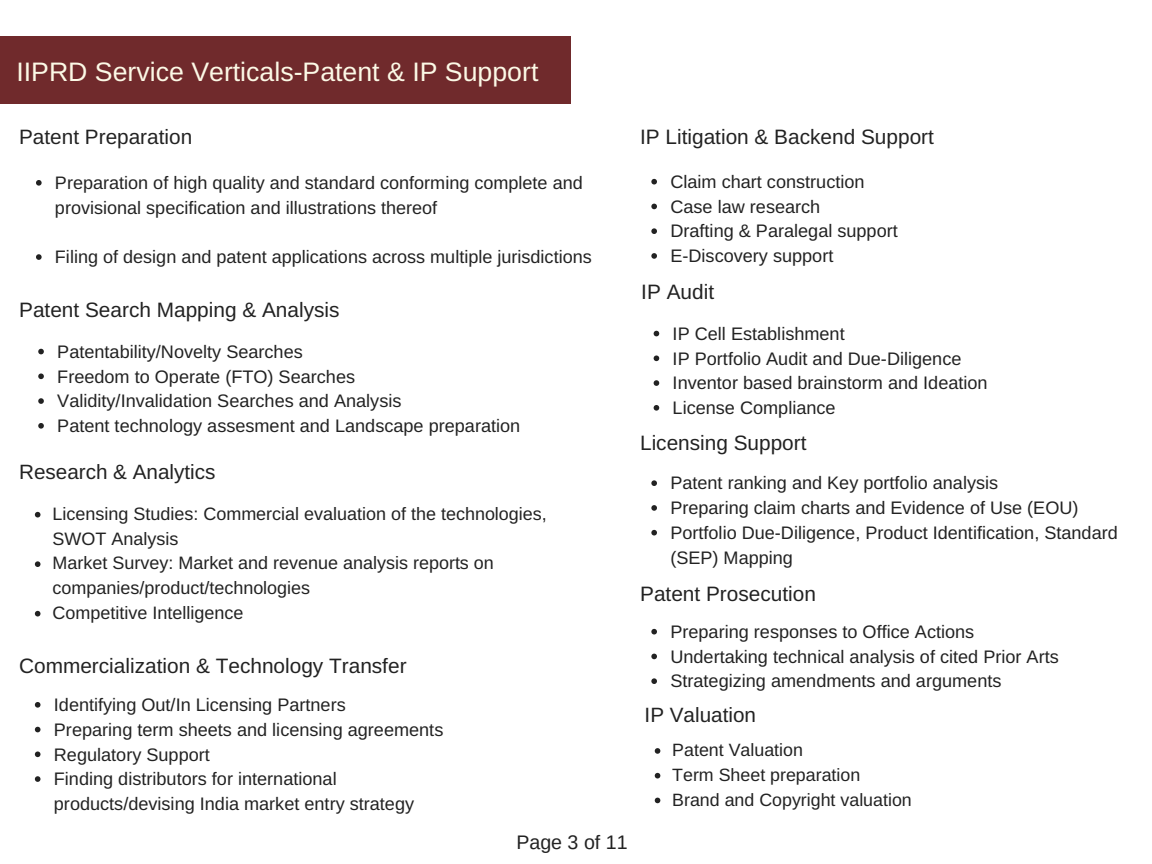
<style>
.page{position:relative;width:1152px;height:864px;background:#fff}
.page>*{position:absolute;margin:0;border:0;box-sizing:border-box;transform-origin:0 0}
.t1{font:26.7px "Arimo";color:#fcf9e6}
.t2{font:20.85px "Arimo";color:#222}
.t3{font:20.7px "Arimo";color:#222}
.t4{font:19.65px "Arimo";color:#222}
.t5{font:18.15px/24.8px "Arimo";color:#222}
.t6{font:18px/24.8px "Arimo";color:#222}
.t7{font:17.85px/24.8px "Arimo";color:#222}
</style>
<div class="page">
<div style="left:0;top:36px;width:570px;height:67px;background:#702a2c"></div>
<svg style="left:36px;top:180px;width:6px;height:6px"></svg>
<svg style="left:36px;top:254px;width:6px;height:6px"></svg>
<svg style="left:38px;top:349px;width:6px;height:5px"></svg>
<svg style="left:38px;top:374px;width:6px;height:5px"></svg>
<svg style="left:38px;top:398px;width:6px;height:6px"></svg>
<svg style="left:38px;top:423px;width:6px;height:6px"></svg>
<svg style="left:651px;top:629px;width:6px;height:5px"></svg>
<svg style="left:651px;top:654px;width:6px;height:5px"></svg>
<svg style="left:651px;top:678px;width:6px;height:6px"></svg>
<svg style="left:651px;top:179px;width:6px;height:5px"></svg>
<svg style="left:651px;top:204px;width:6px;height:5px"></svg>
<svg style="left:651px;top:228px;width:6px;height:6px"></svg>
<svg style="left:651px;top:253px;width:6px;height:6px"></svg>
<svg style="left:651px;top:480px;width:6px;height:6px"></svg>
<svg style="left:651px;top:505px;width:6px;height:6px"></svg>
<svg style="left:651px;top:530px;width:6px;height:6px"></svg>
<svg style="left:654px;top:331px;width:5px;height:5px"></svg>
<svg style="left:654px;top:356px;width:5px;height:5px"></svg>
<svg style="left:654px;top:380px;width:5px;height:6px"></svg>
<svg style="left:654px;top:405px;width:5px;height:6px"></svg>
<svg style="left:35px;top:702px;width:5px;height:6px"></svg>
<svg style="left:35px;top:727px;width:5px;height:5px"></svg>
<svg style="left:35px;top:752px;width:5px;height:5px"></svg>
<svg style="left:35px;top:776px;width:5px;height:6px"></svg>
<svg style="left:35px;top:512px;width:5px;height:6px"></svg>
<svg style="left:35px;top:561px;width:5px;height:6px"></svg>
<svg style="left:35px;top:611px;width:5px;height:5px"></svg>
<svg style="left:655px;top:748px;width:5px;height:6px"></svg>
<svg style="left:655px;top:773px;width:5px;height:5px"></svg>
<svg style="left:655px;top:798px;width:5px;height:5px"></svg>
<h1 class="t1" style="left:16px;top:57px;width:524px">IIPRD Service Verticals-Patent &amp; IP Support</h1>
<p class="t3" style="left:19px;top:125px;width:175px">Patent Preparation</p>
<p class="t6" style="left:55px;top:170px;width:529px">Preparation of high quality and standard conforming complete and provisional specification and illustrations thereof</p>
<p class="t6" style="left:55px;top:245px;width:538px">Filing of design and patent applications across multiple jurisdictions</p>
<p class="t2" style="left:19px;top:298px;width:322px">Patent Search Mapping &amp; Analysis</p>
<p class="t5" style="left:57px;top:339px;width:465px">Patentability/Novelty Searches<br>Freedom to Operate (FTO) Searches<br>Validity/Invalidation Searches and Analysis<br>Patent technology assesment and Landscape preparation</p>
<p class="t3" style="left:19px;top:461px;width:198px">Research &amp; Analytics</p>
<p class="t6" style="left:53px;top:501px;width:496px">Licensing Studies: Commercial evaluation of the technologies, SWOT Analysis<br>Market Survey: Market and revenue analysis reports on companies/product/technologies<br>Competitive Intelligence</p>
<p class="t2" style="left:19px;top:654px;width:389px">Commercialization &amp; Technology Transfer</p>
<p class="t5" style="left:54px;top:692px;width:391px">Identifying Out/In Licensing Partners<br>Preparing term sheets and licensing agreements Regulatory Support<br>Finding distributors for international products/devising India market entry strategy</p>
<p class="t4" style="left:516px;top:832px;width:113px">Page 3 of 11</p>
<p class="t2" style="left:640px;top:125px;width:295px">IP Litigation &amp; Backend Support</p>
<p class="t5" style="left:670px;top:169px;width:229px">Claim chart construction<br>Case law research<br>Drafting &amp; Paralegal support<br>E-Discovery support</p>
<p class="t2" style="left:641px;top:280px;width:74px">IP Audit</p>
<p class="t5" style="left:673px;top:321px;width:317px">IP Cell Establishment<br>IP Portfolio Audit and Due-Diligence<br>Inventor based brainstorm and Ideation<br>License Compliance</p>
<p class="t2" style="left:640px;top:431px;width:168px">Licensing Support</p>
<p class="t5" style="left:670px;top:471px;width:449px">Patent ranking and Key portfolio analysis<br>Preparing claim charts and Evidence of Use (EOU)<br>Portfolio Due-Diligence, Product Identification, Standard (SEP) Mapping</p>
<p class="t2" style="left:640px;top:582px;width:177px">Patent Prosecution</p>
<p class="t5" style="left:670px;top:619px;width:390px">Preparing responses to Office Actions<br>Undertaking technical analysis of cited Prior Arts<br>Strategizing amendments and arguments</p>
<p class="t3" style="left:645px;top:704px;width:113px">IP Valuation</p>
<p class="t7" style="left:672px;top:737px;width:241px">Patent Valuation<br>Term Sheet preparation<br>Brand and Copyright valuation</p>
</div>
